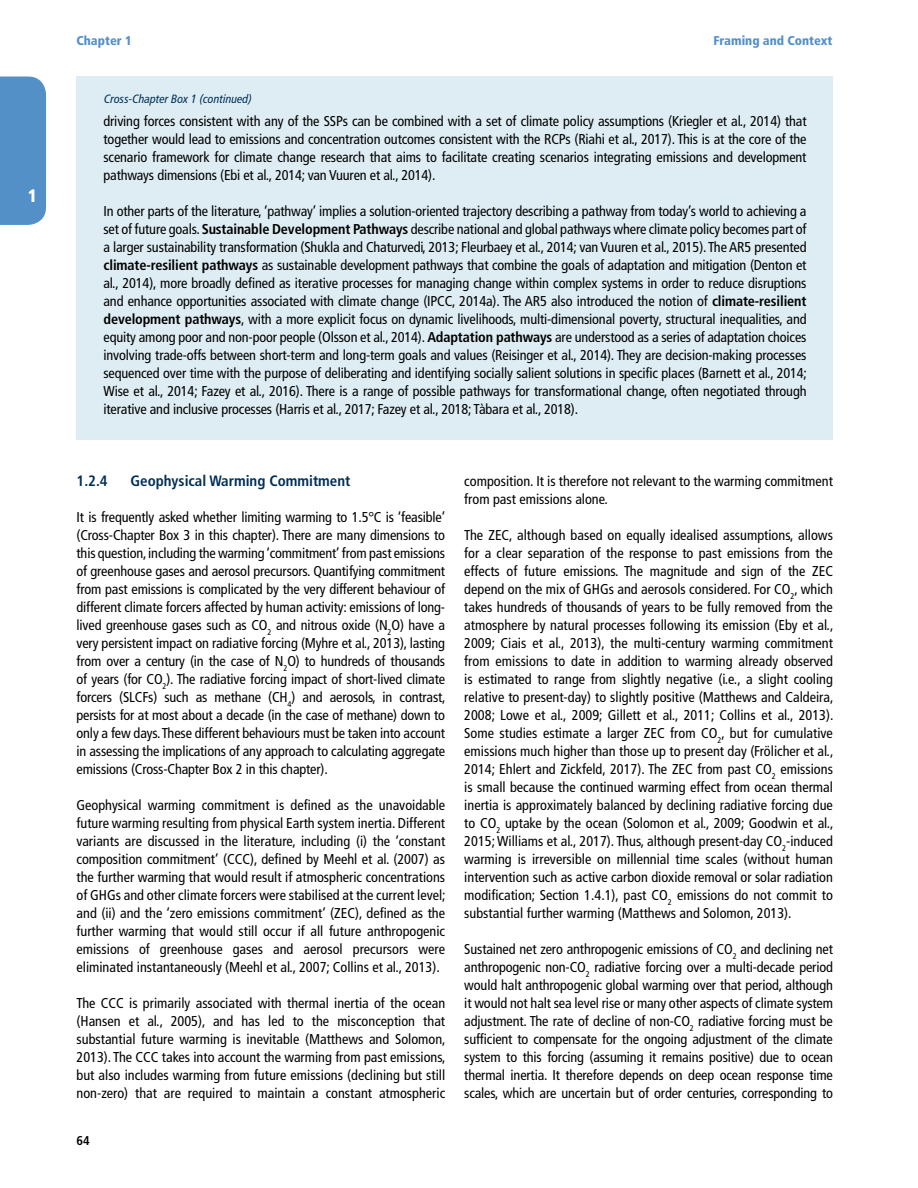
<style>
.page{position:relative;width:918px;height:1188px;background:#fff}
.page>*{position:absolute;margin:0;border:0;box-sizing:border-box;transform-origin:0 0}
.t1{font:900 condensed 18px "Frutiger LT Pro";color:#fff}
.t2{font:700 condensed 15px "Frutiger LT Pro";color:#002f56}
.t3{font:condensed 14.25px/18px "Frutiger LT Pro";color:#000;text-align:justify}
.t4{font:900 condensed 12.75px "Frutiger LT Pro";color:#5390c8}
.t5{font:700 condensed 12.75px "Frutiger LT Pro";color:#000}
.t6{font:italic condensed 12px "Frutiger LT Pro";color:#002f56}
.s1{font-weight:700}
</style>
<div class="page">
<div style="left:0;top:77px;width:46px;height:148px;background:#5390c8"></div>
<div style="left:77px;top:77px;width:756px;height:363px;background:#deedf4"></div>
<p class="t1" style="left:28px;top:184px;width:11px">1</p>
<p class="t4" style="left:77px;top:33px;width:57px">Chapter 1</p>
<p class="t4" style="left:713px;top:33px;width:121px">Framing and Context</p>
<p class="t6" style="left:104px;top:92px;width:149px">Cross-Chapter Box 1 (continued)</p>
<p class="t3" style="left:104px;top:112px;width:705px">driving forces consistent with any of the SSPs can be combined with a set of climate policy assumptions (Kriegler et al., 2014) that together would lead to emissions and concentration outcomes consistent with the RCPs (Riahi et al., 2017). This is at the core of the scenario framework for climate change research that aims to facilitate creating scenarios integrating emissions and development pathways dimensions (Ebi et al., 2014; van Vuuren et al., 2014).</p>
<p class="t3" style="left:104px;top:202px;width:705px">In other parts of the literature, ‘pathway’ implies a solution-oriented trajectory describing a pathway from today’s world to achieving a set of future goals. <span class="s1">Sustainable Development Pathways</span> describe national and global pathways where climate policy becomes part of a larger sustainability transformation (Shukla and Chaturvedi, 2013; Fleurbaey et al., 2014; van Vuuren et al., 2015). The AR5 presented <span class="s1">climate-resilient pathways</span> as sustainable development pathways that combine the goals of adaptation and mitigation (Denton et al., 2014), more broadly defined as iterative processes for managing change within complex systems in order to reduce disruptions and enhance opportunities associated with climate change (IPCC, 2014a). The AR5 also introduced the notion of <span class="s1">climate-resilient development pathways</span>, with a more explicit focus on dynamic livelihoods, multi-dimensional poverty, structural inequalities, and equity among poor and non-poor people (Olsson et al., 2014). <span class="s1">Adaptation pathways</span> are understood as a series of adaptation choices involving trade-offs between short-term and long-term goals and values (Reisinger et al., 2014). They are decision-making processes sequenced over time with the purpose of deliberating and identifying socially salient solutions in specific places (Barnett et al., 2014; Wise et al., 2014; Fazey et al., 2016). There is a range of possible pathways for transformational change, often negotiated through iterative and inclusive processes (Harris et al., 2017; Fazey et al., 2018; Tàbara et al., 2018).</p>
<p class="t2" style="left:77px;top:472px;width:33px">1.2.4</p>
<p class="t2" style="left:131px;top:472px;width:221px">Geophysical Warming Commitment</p>
<p class="t3" style="left:77px;top:508px;width:371px">It is frequently asked whether limiting warming to 1.5°C is ‘feasible’ (Cross-Chapter Box 3 in this chapter). There are many dimensions to this question, including the warming ‘commitment’ from past emissions of greenhouse gases and aerosol precursors. Quantifying commitment from past emissions is complicated by the very different behaviour of different climate forcers affected by human activity: emissions of long&shy;lived greenhouse gases such as CO<sub>2</sub> and nitrous oxide (N<sub>2</sub>O) have a very persistent impact on radiative forcing (Myhre et al., 2013), lasting from over a century (in the case of N<sub>2</sub>O) to hundreds of thousands of years (for CO<sub>2</sub>). The radiative forcing impact of short-lived climate forcers (SLCFs) such as methane (CH<sub>4</sub>) and aerosols, in contrast, persists for at most about a decade (in the case of methane) down to only a few days. These different behaviours must be taken into account in assessing the implications of any approach to calculating aggregate emissions (Cross-Chapter Box 2 in this chapter).</p>
<p class="t3" style="left:77px;top:796px;width:371px">Geophysical warming commitment is defined as the unavoidable future warming resulting from physical Earth system inertia. Different variants are discussed in the literature, including (i) the ‘constant composition commitment’ (CCC), defined by Meehl et al. (2007) as the further warming that would result if atmospheric concentrations of GHGs and other climate forcers were stabilised at the current level; and (ii) and the ‘zero emissions commitment’ (ZEC), defined as the further warming that would still occur if all future anthropogenic emissions of greenhouse gases and aerosol precursors were eliminated instantaneously (Meehl et al., 2007; Collins et al., 2013).</p>
<p class="t3" style="left:77px;top:994px;width:371px">The CCC is primarily associated with thermal inertia of the ocean (Hansen et al., 2005), and has led to the misconception that substantial future warming is inevitable (Matthews and Solomon, 2013). The CCC takes into account the warming from past emissions, but also includes warming from future emissions (declining but still non-zero) that are required to maintain a constant atmospheric</p>
<p class="t5" style="left:77px;top:1133px;width:15px">64</p>
<p class="t3" style="left:464px;top:472px;width:370px">composition. It is therefore not relevant to the warming commitment from past emissions alone.</p>
<p class="t3" style="left:464px;top:526px;width:371px">The ZEC, although based on equally idealised assumptions, allows for a clear separation of the response to past emissions from the effects of future emissions. The magnitude and sign of the ZEC depend on the mix of GHGs and aerosols considered. For CO<sub>2</sub>, which takes hundreds of thousands of years to be fully removed from the atmosphere by natural processes following its emission (Eby et al., 2009; Ciais et al., 2013), the multi-century warming commitment from emissions to date in addition to warming already observed is estimated to range from slightly negative (i.e., a slight cooling relative to present-day) to slightly positive (Matthews and Caldeira, 2008; Lowe et al., 2009; Gillett et al., 2011; Collins et al., 2013).<br>Some studies estimate a larger ZEC from CO<sub>2</sub>, but for cumulative emissions much higher than those up to present day (Frölicher et al., 2014; Ehlert and Zickfeld, 2017). The ZEC from past CO<sub>2</sub> emissions is small because the continued warming effect from ocean thermal inertia is approximately balanced by declining radiative forcing due to CO<sub>2</sub> uptake by the ocean (Solomon et al., 2009; Goodwin et al., 2015; Williams et al., 2017). Thus, although present-day CO<sub>2</sub>-induced warming is irreversible on millennial time scales (without human intervention such as active carbon dioxide removal or solar radiation modification; Section 1.4.1), past CO<sub>2</sub> emissions do not commit to substantial further warming (Matthews and Solomon, 2013).</p>
<p class="t3" style="left:464px;top:940px;width:370px">Sustained net zero anthropogenic emissions of CO<sub>2</sub> and declining net anthropogenic non-CO<sub>2</sub> radiative forcing over a multi-decade period would halt anthropogenic global warming over that period, although it would not halt sea level rise or many other aspects of climate system adjustment. The rate of decline of non-CO<sub>2</sub> radiative forcing must be sufficient to compensate for the ongoing adjustment of the climate system to this forcing (assuming it remains positive) due to ocean thermal inertia. It therefore depends on deep ocean response time scales, which are uncertain but of order centuries, corresponding to</p>
</div>
